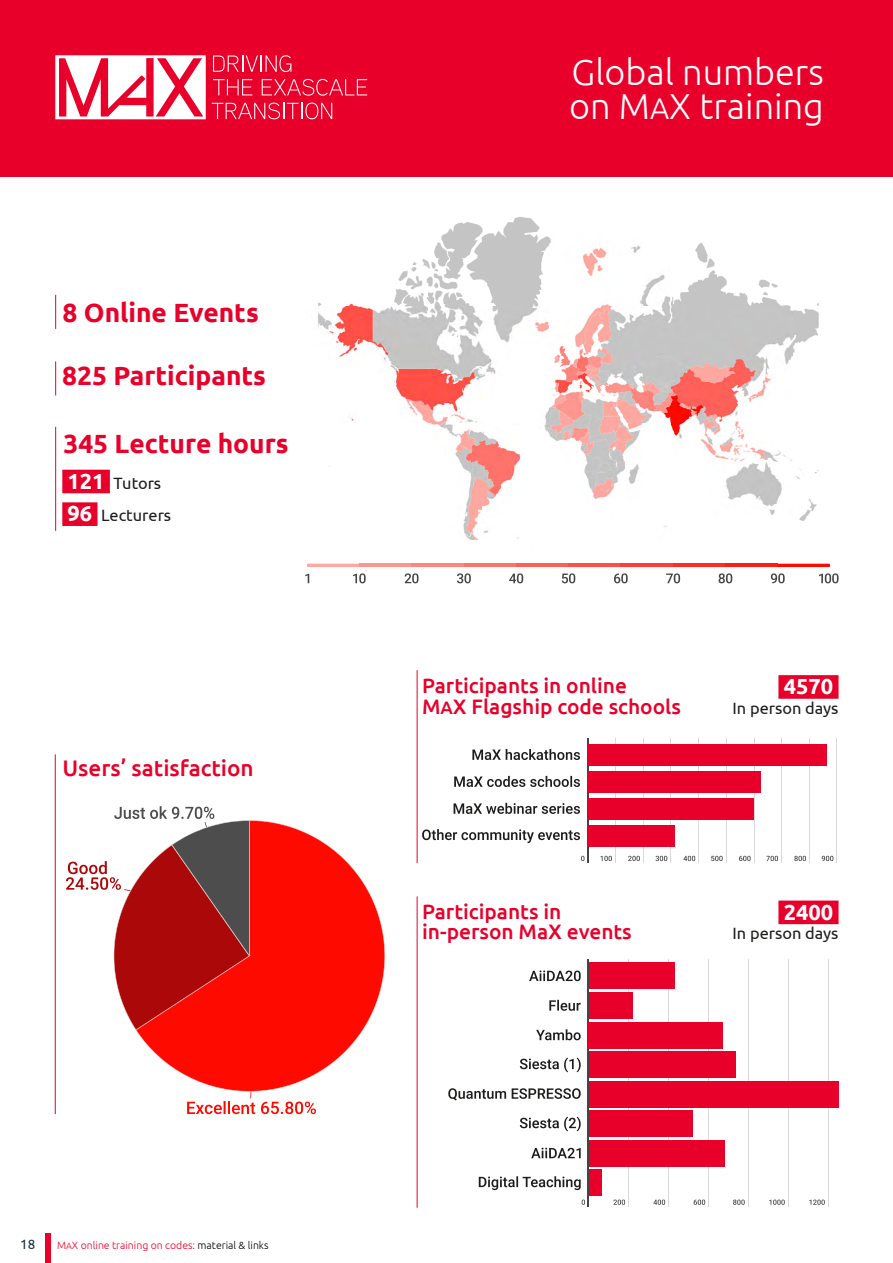
<style>
.page{position:relative;width:893px;height:1263px;background:#fff}
.page>*{position:absolute;margin:0;border:0;box-sizing:border-box;transform-origin:0 0}
.t1{font:300 36px/34.8px "Ubuntu";color:#fff}
.t2{font:700 26.4px "Ubuntu";color:#e8002b}
.t3{font:500 22.5px "Ubuntu";color:#e8002b}
.t4{font:700 21.75px "Ubuntu";color:#fff}
.t5{font:500 20.85px/20.9px "Ubuntu";color:#e8002b}
.t6{font:16.35px/32.7px "Ubuntu";color:#1c1c1a}
.t7{font:13.5px "Ubuntu";color:#1c313a}
.t8{font:300 10.5px "Ubuntu";color:#e8002b}
.s1{font-weight:700;font-size:21.75px;color:#fff}
.s2{font-size:9px}
.s3{color:#000}
.s4{font-size:30px}
.s5{font-size:18.15px}
</style>
<div class="page">
<div style="left:46px;top:1233px;width:5px;height:30px;background:#eb0029"></div>
<div style="left:0;top:0;width:893px;height:177px;background:#e8002b"></div>
<svg style="left:213px;top:55px;width:78px;height:17px"></svg>
<svg style="left:213px;top:79px;width:39px;height:16px"></svg>
<svg style="left:262px;top:79px;width:105px;height:17px"></svg>
<svg style="left:212px;top:103px;width:120px;height:16px"></svg>
<svg style="left:55px;top:55px;width:151px;height:64px"></svg>
<div style="left:62px;top:470px;width:48px;height:23px;background:#e8002b"></div>
<div style="left:62px;top:502px;width:36px;height:24px;background:#e8002b"></div>
<hr style="left:55px;top:427px;width:1px;height:104px;background:#e8002b">
<hr style="left:55px;top:361px;width:1px;height:34px;background:#e8002b">
<hr style="left:55px;top:295px;width:1px;height:34px;background:#e8002b">
<img style="left:307px;top:217px;width:523px;height:347px">
<svg style="left:307px;top:564px;width:52px;height:3px"></svg>
<hr style="left:359px;top:564px;width:53px;height:3px;background:#fc968f">
<svg style="left:353px;top:573px;width:13px;height:10px"></svg>
<hr style="left:412px;top:564px;width:52px;height:3px;background:#fc857d">
<svg style="left:405px;top:573px;width:13px;height:10px"></svg>
<hr style="left:464px;top:564px;width:52px;height:3px;background:#fc736b">
<svg style="left:457px;top:573px;width:14px;height:10px"></svg>
<hr style="left:516px;top:564px;width:52px;height:3px;background:#fc6159">
<svg style="left:509px;top:573px;width:14px;height:10px"></svg>
<hr style="left:568px;top:564px;width:53px;height:3px;background:#ff4f47">
<svg style="left:562px;top:573px;width:13px;height:10px"></svg>
<hr style="left:621px;top:564px;width:52px;height:3px;background:#ff3d36">
<svg style="left:614px;top:573px;width:14px;height:10px"></svg>
<hr style="left:673px;top:564px;width:52px;height:3px;background:#ff2b24">
<svg style="left:666px;top:573px;width:14px;height:10px"></svg>
<hr style="left:725px;top:564px;width:53px;height:3px;background:#ff1c12">
<svg style="left:719px;top:573px;width:13px;height:10px"></svg>
<svg style="left:778px;top:564px;width:52px;height:3px"></svg>
<svg style="left:771px;top:573px;width:14px;height:10px"></svg>
<svg style="left:819px;top:573px;width:19px;height:10px"></svg>
<svg style="left:305px;top:573px;width:4px;height:10px"></svg>
<svg style="left:187px;top:1092px;width:129px;height:22px"></svg>
<svg style="left:136px;top:820px;width:249px;height:271px;fill:#ff0a00"></svg>
<svg style="left:66px;top:806px;width:185px;height:224px"></svg>
<hr style="left:588px;top:738px;width:1px;height:125px;background:#d9d9d9">
<hr style="left:615px;top:738px;width:1px;height:125px;background:#d9d9d9">
<hr style="left:643px;top:738px;width:1px;height:125px;background:#d9d9d9">
<hr style="left:670px;top:738px;width:1px;height:125px;background:#d9d9d9">
<hr style="left:698px;top:738px;width:1px;height:125px;background:#d9d9d9">
<hr style="left:726px;top:738px;width:1px;height:125px;background:#d9d9d9">
<hr style="left:754px;top:738px;width:1px;height:125px;background:#d9d9d9">
<hr style="left:781px;top:738px;width:1px;height:125px;background:#d9d9d9">
<hr style="left:809px;top:738px;width:1px;height:125px;background:#d9d9d9">
<hr style="left:837px;top:738px;width:1px;height:125px;background:#d9d9d9">
<svg style="left:472px;top:749px;width:108px;height:11px"></svg>
<svg style="left:454px;top:776px;width:126px;height:11px"></svg>
<svg style="left:454px;top:803px;width:126px;height:11px"></svg>
<svg style="left:422px;top:829px;width:158px;height:14px"></svg>
<hr style="left:587px;top:738px;width:1px;height:125px;background:#454545">
<svg style="left:581px;top:856px;width:3px;height:5px"></svg>
<svg style="left:600px;top:856px;width:12px;height:5px"></svg>
<svg style="left:628px;top:856px;width:12px;height:5px"></svg>
<svg style="left:655px;top:856px;width:12px;height:5px"></svg>
<svg style="left:683px;top:856px;width:12px;height:5px"></svg>
<svg style="left:711px;top:856px;width:12px;height:5px"></svg>
<svg style="left:739px;top:856px;width:12px;height:5px"></svg>
<svg style="left:766px;top:856px;width:12px;height:5px"></svg>
<svg style="left:794px;top:856px;width:12px;height:5px"></svg>
<svg style="left:822px;top:856px;width:11px;height:5px"></svg>
<div style="left:588px;top:744px;width:239px;height:21px;background:#e8002b"></div>
<div style="left:588px;top:771px;width:173px;height:21px;background:#e8002b"></div>
<div style="left:588px;top:798px;width:166px;height:21px;background:#e8002b"></div>
<div style="left:588px;top:825px;width:87px;height:21px;background:#e8002b"></div>
<hr style="left:628px;top:960px;width:1px;height:247px;background:#d9d9d9">
<hr style="left:668px;top:960px;width:1px;height:247px;background:#d9d9d9">
<hr style="left:708px;top:960px;width:1px;height:247px;background:#d9d9d9">
<hr style="left:748px;top:960px;width:1px;height:247px;background:#d9d9d9">
<hr style="left:788px;top:960px;width:1px;height:247px;background:#d9d9d9">
<hr style="left:828px;top:960px;width:1px;height:247px;background:#d9d9d9">
<svg style="left:529px;top:970px;width:52px;height:11px"></svg>
<svg style="left:549px;top:1000px;width:32px;height:11px"></svg>
<svg style="left:536px;top:1029px;width:45px;height:11px"></svg>
<svg style="left:520px;top:1057px;width:61px;height:15px"></svg>
<svg style="left:448px;top:1088px;width:133px;height:12px"></svg>
<svg style="left:520px;top:1116px;width:61px;height:15px"></svg>
<svg style="left:531px;top:1148px;width:50px;height:10px"></svg>
<svg style="left:479px;top:1176px;width:102px;height:14px"></svg>
<hr style="left:588px;top:960px;width:1px;height:247px;background:#454545">
<svg style="left:582px;top:1199px;width:3px;height:6px"></svg>
<svg style="left:613px;top:1199px;width:12px;height:6px"></svg>
<svg style="left:653px;top:1199px;width:12px;height:6px"></svg>
<svg style="left:694px;top:1199px;width:11px;height:6px"></svg>
<svg style="left:733px;top:1199px;width:12px;height:6px"></svg>
<svg style="left:769px;top:1199px;width:16px;height:6px"></svg>
<svg style="left:809px;top:1199px;width:16px;height:6px"></svg>
<div style="left:589px;top:963px;width:86px;height:26px;background:#e8002b"></div>
<div style="left:589px;top:992px;width:44px;height:27px;background:#e8002b"></div>
<div style="left:589px;top:1022px;width:134px;height:26px;background:#e8002b"></div>
<div style="left:589px;top:1051px;width:147px;height:27px;background:#e8002b"></div>
<div style="left:589px;top:1081px;width:249px;height:26px;background:#e8002b"></div>
<div style="left:589px;top:1110px;width:104px;height:27px;background:#e8002b"></div>
<div style="left:589px;top:1140px;width:136px;height:26px;background:#e8002b"></div>
<div style="left:589px;top:1169px;width:12px;height:27px;background:#e8002b"></div>
<div style="left:778px;top:675px;width:60px;height:24px;background:#e8002b"></div>
<div style="left:778px;top:900px;width:60px;height:24px;background:#e8002b"></div>
<hr style="left:55px;top:754px;width:1px;height:360px;background:#e8002b">
<hr style="left:417px;top:670px;width:1px;height:193px;background:#e8002b">
<hr style="left:417px;top:896px;width:1px;height:312px;background:#e8002b">
<p class="t2" style="left:63px;top:296px;width:198px">8 Online Events</p>
<p class="t2" style="left:62px;top:360px;width:205px">825 Participants</p>
<p class="t2" style="left:63px;top:427px;width:227px">345 Lecture hours</p>
<p class="t6" style="left:68px;top:466px;width:105px"><span class="s1">121</span> Tutors<br><span class="s1">96</span> Lecturers</p>
<p class="t3" style="left:62px;top:753px;width:193px">Users’ satisfaction</p>
<p class="t7" style="left:20px;top:1236px;width:17px">18</p>
<p class="t8" style="left:57px;top:1238px;width:213px">M<span class="s2">A</span>X online training on codes: <span class="s3">material &amp; links</span></p>
<h1 class="t1" style="left:569px;top:53px;width:256px">Global numbers on M<span class="s4">A</span>X training</h1>
<p class="t5" style="left:422px;top:674px;width:260px">Participants in online<br>M<span class="s5">A</span>X Flagship code schools</p>
<p class="t4" style="left:784px;top:673px;width:51px">4570</p>
<p class="t6" style="left:732px;top:691px;width:107px">In person days</p>
<p class="t5" style="left:422px;top:900px;width:211px">Participants in in-person MaX events</p>
<p class="t4" style="left:784px;top:899px;width:51px">2400</p>
<p class="t6" style="left:732px;top:916px;width:107px">In person days</p>
</div>
